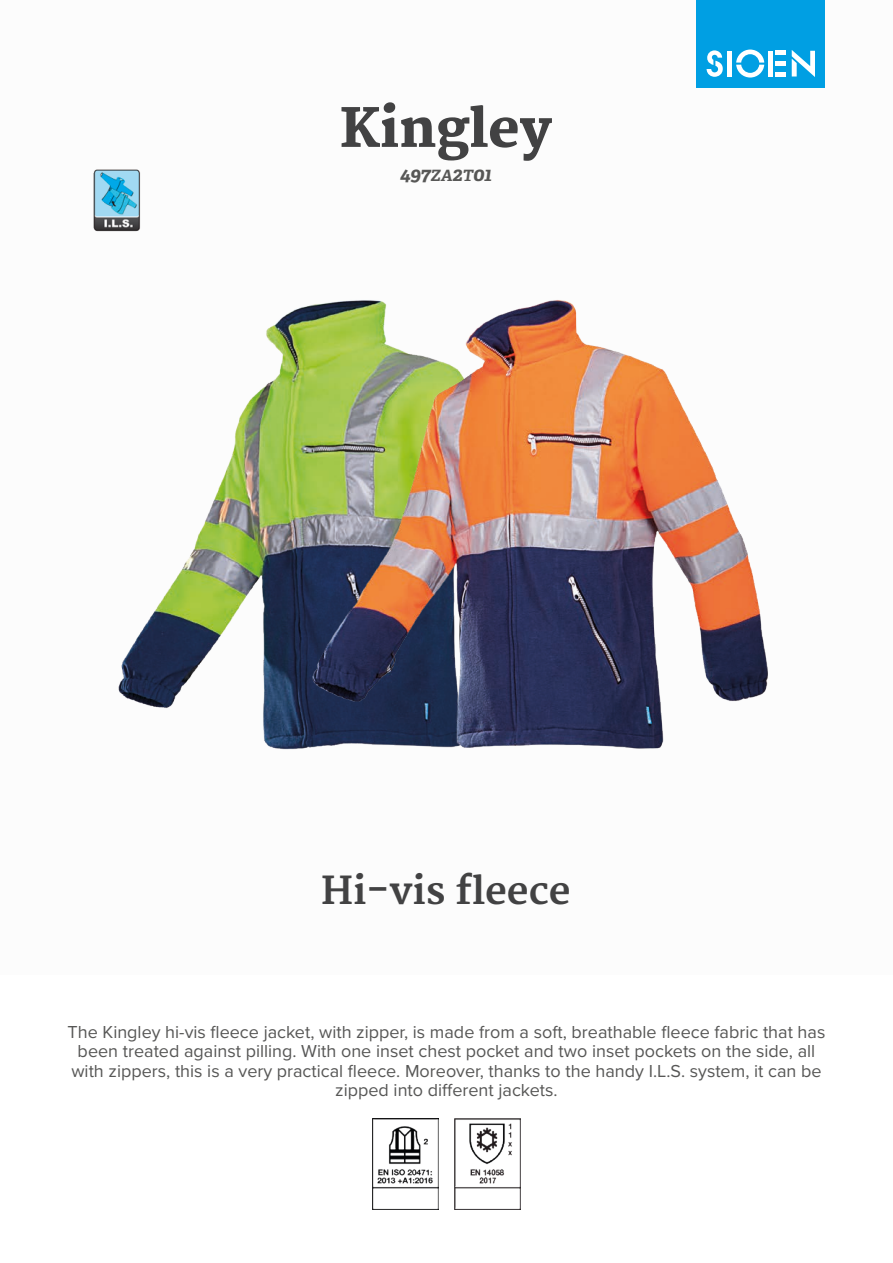
<style>
.page{position:relative;width:893px;height:1263px;background:#fff}
.page>*{position:absolute;margin:0;border:0;box-sizing:border-box;transform-origin:0 0}
.t1{font:800 52.5px "Merriweather";color:#424243}
.t2{font:700 37.5px "Merriweather";color:#424243}
.t3{font:italic 700 19.5px "Adelle PE";color:#575756}
.t4{font:18px/19.5px "Proxima Nova";color:#575756;text-align:center}
.s1{font-size:15.6px}
</style>
<div class="page">
<div style="left:697px;top:0;width:128px;height:88px;background:#009fe3"></div>
<svg style="left:707px;top:50px;width:16px;height:27px"></svg>
<svg style="left:736px;top:50px;width:28px;height:28px"></svg>
<div style="left:727px;top:51px;width:5px;height:26px;background:#fff"></div>
<div style="left:768px;top:51px;width:5px;height:26px;background:#fff"></div>
<div style="left:775px;top:72px;width:11px;height:5px;background:#fff"></div>
<div style="left:775px;top:61px;width:11px;height:5px;background:#fff"></div>
<hr style="left:775px;top:51px;width:11px;height:4px;background:#fff">
<svg style="left:792px;top:50px;width:23px;height:27px"></svg>
<img style="left:93px;top:169px;width:45px;height:63px">
<img style="left:372px;top:1118px;width:67px;height:92px">
<img style="left:454px;top:1118px;width:67px;height:92px">
<img style="left:110px;top:170px;width:188px;height:580px">
<img style="left:298px;top:300px;width:470px;height:449px">
<h1 class="t1" style="left:340px;top:98px;width:213px">Kingley</h1>
<p class="t3" style="left:400px;top:160px;width:94px">497<span class="s1">ZA</span>2<span class="s1">T</span>01</p>
<h2 class="t2" style="left:321px;top:869px;width:251px">Hi-vis fleece</h2>
<p class="t4" style="left:68px;top:1021px;width:759px">The Kingley hi-vis fleece jacket, with zipper, is made from a soft, breathable fleece fabric that has been treated against pilling. With one inset chest pocket and two inset pockets on the side, all with zippers, this is a very practical fleece. Moreover, thanks to the handy I.L.S. system, it can be zipped into different jackets.</p>
</div>
